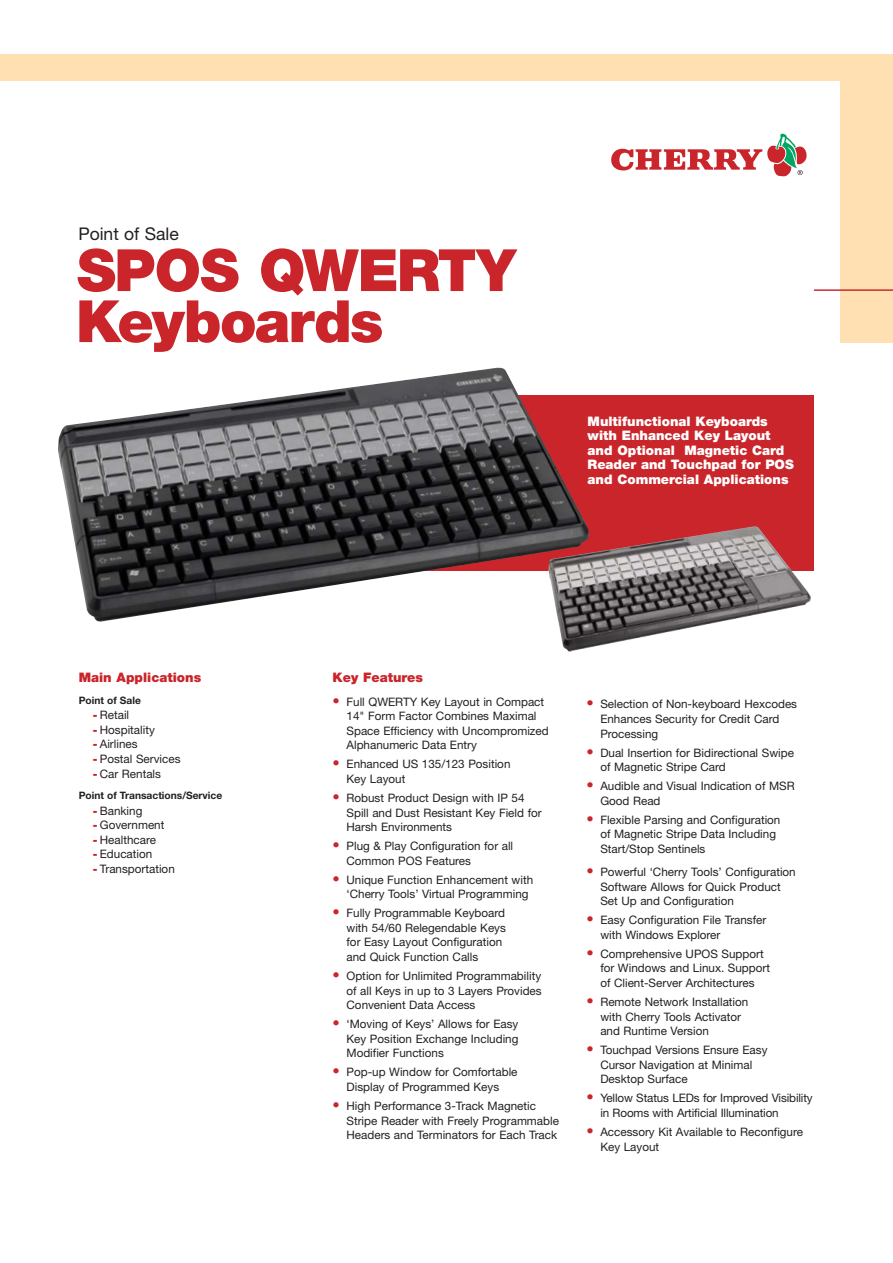
<style>
.page{position:relative;width:893px;height:1263px;background:#fff}
.page>*{position:absolute;margin:0;border:0;box-sizing:border-box;transform-origin:0 0}
.t1{font:900 58.35px/51px "Helvetica Neue";letter-spacing:-.03em;color:#c9252b}
.t2{font:17.55px "Helvetica Neue";color:#231f20}
.t3{font:900 13.2px/14.5px "Helvetica Neue";color:#fff}
.t4{font:900 13.2px "Helvetica Neue";color:#c9252b}
.t5{font:11.7px/14.5px "Helvetica Neue";color:#231f20}
.t6{font:700 10.2px "Helvetica Neue";color:#231f20}
.s1{font-weight:900;color:#c9252b}
.s2{font-weight:700;font-size:14.55px;color:#c9252b}
</style>
<div class="page">
<div style="left:840px;top:54px;width:53px;height:289px;background:#ffe0b3"></div>
<div style="left:0;top:54px;width:893px;height:26px;background:#ffe0b3"></div>
<hr style="left:814px;top:289px;width:79px;height:2px;background:#c9252b">
<svg style="left:611px;top:134px;width:195px;height:42px"></svg>
<div style="left:341px;top:395px;width:473px;height:176px;background:#c9252b"></div>
<img style="left:58px;top:367px;width:529px;height:255px">
<img style="left:548px;top:526px;width:263px;height:126px">
<h2 class="t2" style="left:78px;top:227px;width:102px">Point of Sale</h2>
<h1 class="t1" style="left:76px;top:250px;width:441px">SPOS QWERTY<br>Keyboards</h1>
<p class="t3" style="left:587px;top:415px;width:208px">Multifunctional Keyboards with Enhanced Key Layout and Optional Magnetic Card<br>Reader and Touchpad for POS and Commercial Applications</p>
<p class="t4" style="left:79px;top:673px;width:124px">Main Applications</p>
<p class="t6" style="left:79px;top:697px;width:64px">Point of Sale</p>
<p class="t5" style="left:93px;top:709px;width:38px"><span class="s1">-</span> Retail</p>
<p class="t5" style="left:93px;top:724px;width:64px"><span class="s1">-</span> Hospitality</p>
<p class="t5" style="left:93px;top:738px;width:46px"><span class="s1">-</span> Airlines</p>
<p class="t5" style="left:93px;top:753px;width:89px"><span class="s1">-</span> Postal Services</p>
<p class="t5" style="left:93px;top:767px;width:70px"><span class="s1">-</span> Car Rentals</p>
<p class="t6" style="left:79px;top:792px;width:145px">Point of Transactions/Service</p>
<p class="t5" style="left:93px;top:804px;width:51px"><span class="s1">-</span> Banking</p>
<p class="t5" style="left:93px;top:819px;width:73px"><span class="s1">-</span> Government</p>
<p class="t5" style="left:93px;top:834px;width:65px"><span class="s1">-</span> Healthcare</p>
<p class="t5" style="left:93px;top:848px;width:61px"><span class="s1">-</span> Education</p>
<p class="t5" style="left:93px;top:863px;width:84px"><span class="s1">-</span> Transportation</p>
<p class="t4" style="left:333px;top:673px;width:92px">Key Features</p>
<p class="t5" style="left:346px;top:695px;width:204px;text-indent:-14px"><span class="s2">•</span> Full QWERTY Key Layout in Compact<br>14" Form Factor Combines Maximal<br>Space Efficiency with Uncompromized<br>Alphanumeric Data Entry</p>
<p class="t5" style="left:346px;top:758px;width:165px;text-indent:-14px"><span class="s2">•</span> Enhanced US 135/123 Position<br>Key Layout</p>
<p class="t5" style="left:346px;top:792px;width:197px;text-indent:-14px"><span class="s2">•</span> Robust Product Design with IP 54<br>Spill and Dust Resistant Key Field for<br>Harsh Environments</p>
<p class="t5" style="left:346px;top:840px;width:168px;text-indent:-14px"><span class="s2">•</span> Plug &amp; Play Configuration for all<br>Common POS Features</p>
<p class="t5" style="left:346px;top:873px;width:188px;text-indent:-14px"><span class="s2">•</span> Unique Function Enhancement with ‘Cherry Tools’ Virtual Programming</p>
<p class="t5" style="left:346px;top:907px;width:161px;text-indent:-14px"><span class="s2">•</span> Fully Programmable Keyboard with 54/60 Relegendable Keys for Easy Layout Configuration and Quick Function Calls</p>
<p class="t5" style="left:346px;top:970px;width:197px;text-align:justify;text-indent:-14px"><span class="s2">•</span> Option for Unlimited Programmability of all Keys in up to 3 Layers Provides Convenient Data Access</p>
<p class="t5" style="left:346px;top:1018px;width:173px;text-align:justify;text-indent:-14px"><span class="s2">•</span> ‘Moving of Keys’ Allows for Easy Key Position Exchange Including Modifier Functions</p>
<p class="t5" style="left:333px;top:1066px;width:186px;text-align:center"><span class="s2">•</span> Pop-up Window for Comfortable<br>Display of Programmed Keys</p>
<p class="t5" style="left:346px;top:1100px;width:214px;text-indent:-14px"><span class="s2">•</span> High Performance 3-Track Magnetic<br>Stripe Reader with Freely Programmable<br>Headers and Terminators for Each Track</p>
<p class="t5" style="left:600px;top:698px;width:198px;text-indent:-14px"><span class="s2">•</span> Selection of Non-keyboard Hexcodes<br>Enhances Security for Credit Card<br>Processing</p>
<p class="t5" style="left:600px;top:746px;width:195px;text-indent:-14px"><span class="s2">•</span> Dual Insertion for Bidirectional Swipe of Magnetic Stripe Card</p>
<p class="t5" style="left:600px;top:780px;width:196px;text-indent:-14px"><span class="s2">•</span> Audible and Visual Indication of MSR<br>Good Read</p>
<p class="t5" style="left:600px;top:813px;width:182px;text-indent:-14px"><span class="s2">•</span> Flexible Parsing and Configuration of Magnetic Stripe Data Including<br>Start/Stop Sentinels</p>
<p class="t5" style="left:600px;top:866px;width:197px;text-indent:-14px"><span class="s2">•</span> Powerful ‘Cherry Tools’ Configuration<br>Software Allows for Quick Product<br>Set Up and Configuration</p>
<p class="t5" style="left:600px;top:914px;width:168px;text-indent:-14px"><span class="s2">•</span> Easy Configuration File Transfer with Windows Explorer</p>
<p class="t5" style="left:600px;top:948px;width:171px;text-indent:-14px"><span class="s2">•</span> Comprehensive UPOS Support for Windows and Linux. Support of Client-Server Architectures</p>
<p class="t5" style="left:600px;top:996px;width:150px;text-indent:-14px"><span class="s2">•</span> Remote Network Installation with Cherry Tools Activator and Runtime Version</p>
<p class="t5" style="left:600px;top:1044px;width:169px;text-indent:-14px"><span class="s2">•</span> Touchpad Versions Ensure Easy<br>Cursor Navigation at Minimal<br>Desktop Surface</p>
<p class="t5" style="left:600px;top:1092px;width:214px;text-indent:-14px"><span class="s2">•</span> Yellow Status LEDs for Improved Visibility in Rooms with Artificial Illumination</p>
<p class="t5" style="left:600px;top:1126px;width:204px;text-indent:-14px"><span class="s2">•</span> Accessory Kit Available to Reconfigure<br>Key Layout</p>
</div>
